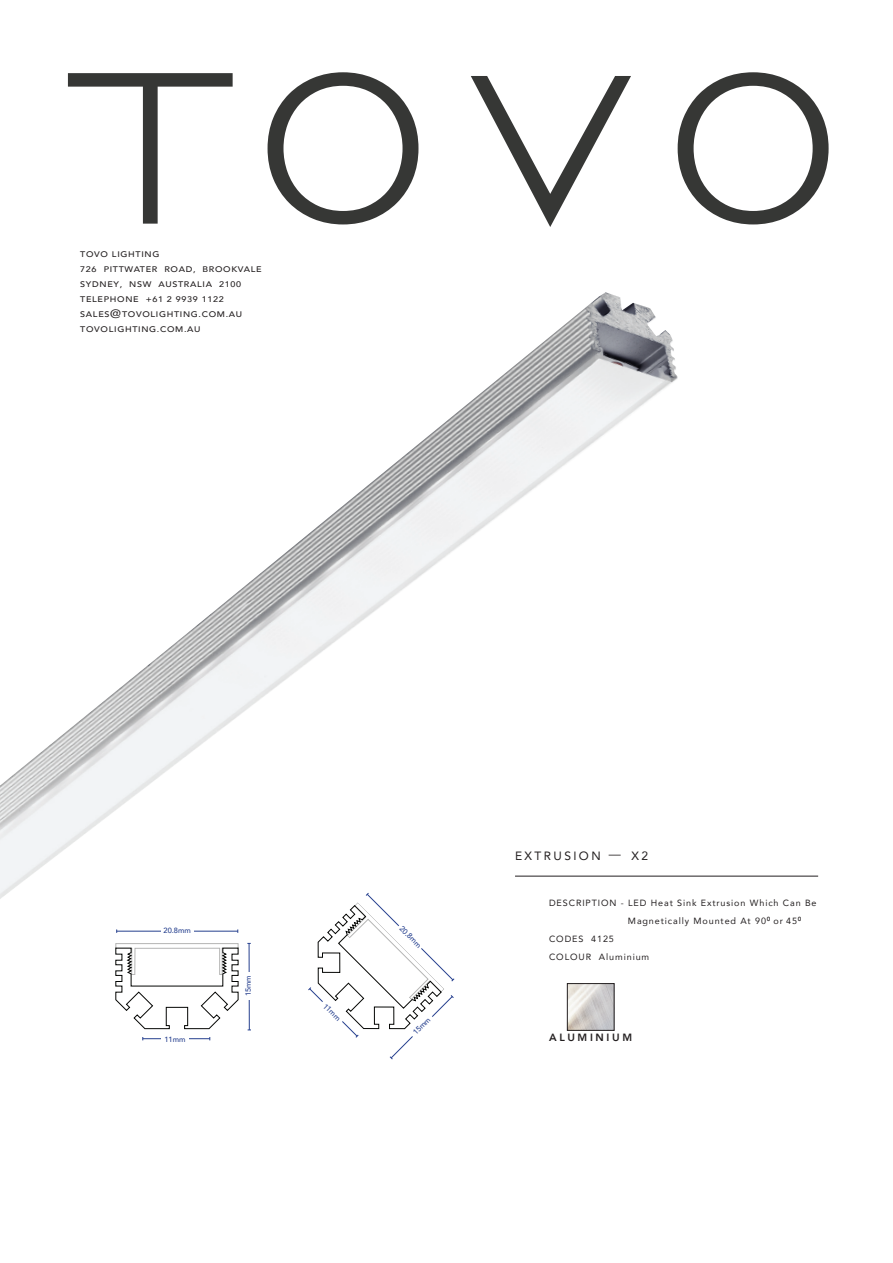
<style>
.page{position:relative;width:893px;height:1263px;background:#fff}
.page>*{position:absolute;margin:0;border:0;box-sizing:border-box;transform-origin:0 0}
.t1{font:12px "Avenir";letter-spacing:.2em;color:#231f20}
.t2{font:800 10.5px "Avenir";letter-spacing:.255em;color:#231f20}
.t3{font:9px "Avenir";letter-spacing:.1em;color:#231f20}
.t4{font:500 8.1px/15px "Avenir";letter-spacing:.075em;color:#231f20;scale:1.11 1}
.t5{font:500 7.5px "Avenir";color:#253f8e}
.s1{font-family:"Avenir Next";font-weight:400;font-size:12.15px}
</style>
<div class="page">
<img style="left:0;top:292px;width:678px;height:607px">
<svg style="left:68px;top:73px;width:165px;height:151px"></svg>
<svg style="left:268px;top:72px;width:150px;height:152px"></svg>
<svg style="left:471px;top:76px;width:160px;height:151px"></svg>
<svg style="left:678px;top:72px;width:151px;height:152px"></svg>
<hr style="left:515px;top:876px;width:303px;height:1px;background:#231f20">
<img style="left:569px;top:985px;width:43px;height:44px">
<div style="left:567px;top:983px;width:47px;height:48px;border:1px solid #231f20"></div>
<svg style="left:297px;top:892px;width:158px;height:168px"></svg>
<svg style="left:116px;top:943px;width:122px;height:86px"></svg>
<hr style="left:117px;top:931px;width:121px;height:1px;background:#253f8e">
<div style="left:161px;top:926px;width:32px;height:9px;background:#fff"></div>
<hr style="left:143px;top:1038px;width:67px;height:1px;background:#253f8e">
<div style="left:161px;top:1034px;width:28px;height:10px;background:#fff"></div>
<hr style="left:249px;top:943px;width:1px;height:87px;background:#253f8e">
<div style="left:243px;top:972px;width:10px;height:28px;background:#fff"></div>
<p class="t4" style="left:80px;top:246px;width:165px">TOVO LIGHTING<br>726 PITTWATER ROAD, BROOKVALE<br>SYDNEY, NSW AUSTRALIA 2100<br>TELEPHONE +61 2 9939 1122<br>SALES<span class="s1">@</span>TOVOLIGHTING.COM.AU<br>TOVOLIGHTING.COM.AU</p>
<p class="t5" style="left:164px;top:924px;width:29px">20.8mm</p>
<p class="t5" style="left:164px;top:1033px;width:23px">11mm</p>
<p class="t5" style="left:242px;top:996px;width:23px;rotate:-90deg">15mm</p>
<p class="t5" style="left:329px;top:1000px;width:23px;rotate:45deg">11mm</p>
<p class="t5" style="left:405px;top:922px;width:29px;rotate:45deg">20.8mm</p>
<p class="t5" style="left:410px;top:1029px;width:23px;rotate:-45deg">15mm</p>
<h1 class="t1" style="left:515px;top:846px;width:134px">EXTRUSION _ X2</h1>
<p class="t3" style="left:549px;top:896px;width:269px">DESCRIPTION - LED Heat Sink Extrusion Which Can Be</p>
<p class="t3" style="left:628px;top:914px;width:175px">Magnetically Mounted At 90<sup>0</sup> or 45<sup>0</sup></p>
<p class="t3" style="left:549px;top:932px;width:66px">CODES 4125</p>
<p class="t3" style="left:549px;top:950px;width:102px">COLOUR Aluminium</p>
<p class="t2" style="left:549px;top:1029px;width:84px">ALUMINIUM</p>
</div>
